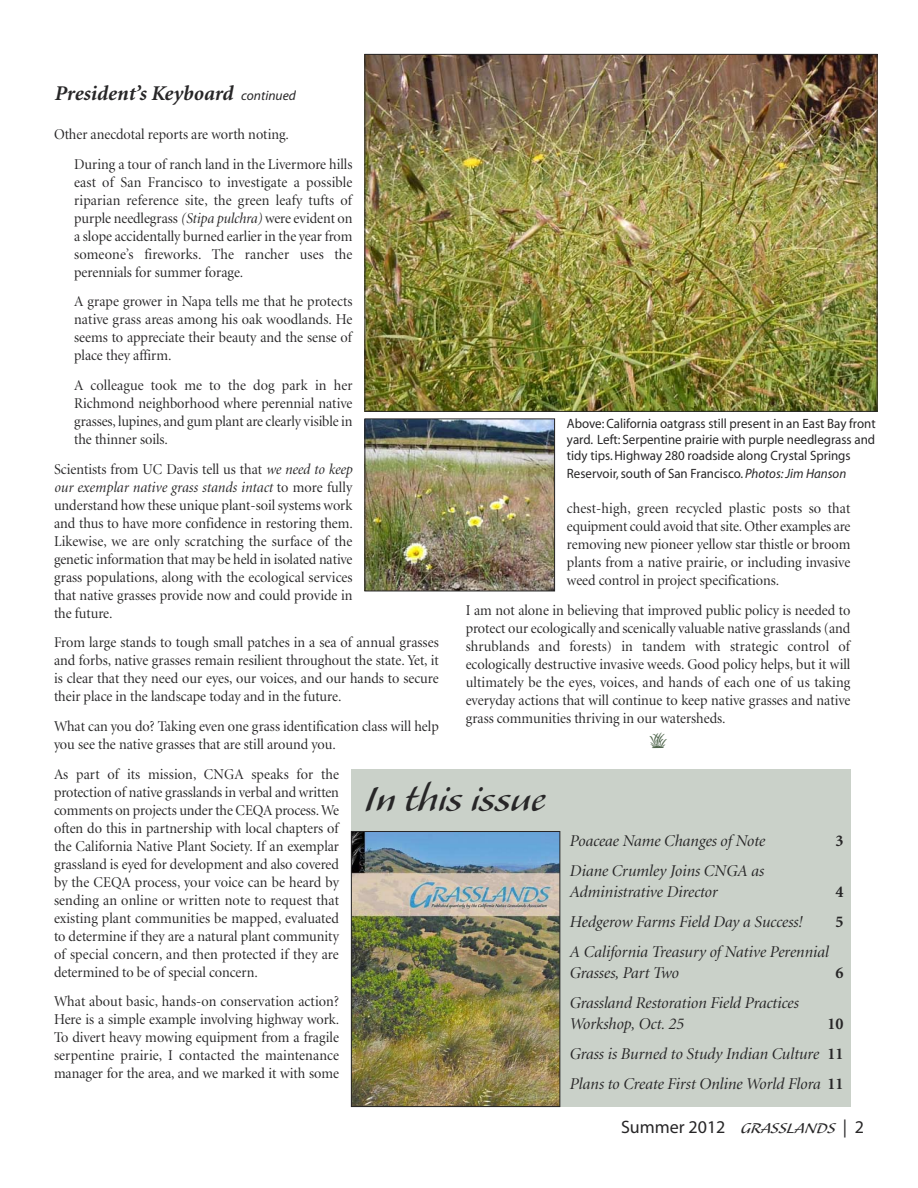
<style>
.page{position:relative;width:918px;height:1188px;background:#fff}
.page>*{position:absolute;margin:0;border:0;box-sizing:border-box;transform-origin:0 0}
.t1{font:45px "Alexa Std";color:#272627}
.t2{font:italic 700 21px "Minion";color:#272627}
.t3{font:21px "Mantra";color:#4e644b}
.t4{font:18px "Myriad";color:#272627}
.t5{font:italic 16.5px/21px "Minion Display";color:#272627}
.t6{font:700 16.5px "Minion";color:#272627}
.t7{font:15px/18px "Minion Display";color:#272627;text-align:justify;scale:.96 1}
.t8{font:13.5px/16.5px "Myriad";color:#272627;scale:.96 1}
.s1{font-family:"Myriad";font-weight:400;font-size:13.5px}
.s2{font-style:italic}
.s3{font-family:"Minion";font-weight:700;font-style:normal}
.s4{font-family:"Alexa Std"}
</style>
<div class="page">
<div style="left:351px;top:770px;width:499px;height:337px;background:#cad1c9"></div>
<img style="left:353px;top:833px;width:205px;height:272px">
<div style="left:351px;top:831px;width:209px;height:276px;border:1px solid #272627"></div>
<img style="left:366px;top:420px;width:187px;height:169px">
<div style="left:364px;top:418px;width:191px;height:173px;border:1px solid #272627"></div>
<img style="left:366px;top:56px;width:510px;height:354px">
<h2 class="t2" style="left:54px;top:85px;width:243px">President’s Keyboard <span class="s1">continued</span></h2>
<p class="t7" style="left:74px;top:121px;width:291px;line-height:29.7px;text-indent:-20px">Other anecdotal reports are worth noting.<br>During a tour of ranch land in the Livermore hills</p>
<p class="t7" style="left:74px;top:174px;width:291px">east of San Francisco to investigate a possible riparian reference site, the green leafy tufts of purple needlegrass <span class="s2">(Stipa pulchra)</span> were evident on a slope accidentally burned earlier in the year from someone’s fireworks. The rancher uses the perennials for summer forage.</p>
<p class="t7" style="left:74px;top:294px;width:291px">A grape grower in Napa tells me that he protects native grass areas among his oak woodlands. He seems to appreciate their beauty and the sense of place they affirm.</p>
<p class="t7" style="left:74px;top:377px;width:291px">A colleague took me to the dog park in her Richmond neighborhood where perennial native grasses, lupines, and gum plant are clearly visible in the thinner soils.</p>
<p class="t7" style="left:54px;top:461px;width:313px">Scientists from UC Davis tell us that <span class="s2">we need to keep our exemplar native grass stands intact</span> to more fully understand how these unique plant-soil systems work and thus to have more confidence in restoring them.<br>Likewise, we are only scratching the surface of the genetic information that may be held in isolated native grass populations, along with the ecological services that native grasses provide now and could provide in the future.</p>
<p class="t7" style="left:54px;top:635px;width:402px">From large stands to tough small patches in a sea of annual grasses and forbs, native grasses remain resilient throughout the state. Yet, it is clear that they need our eyes, our voices, and our hands to secure their place in the landscape today and in the future.</p>
<p class="t7" style="left:54px;top:718px;width:402px">What can you do? Taking even one grass identification class will help you see the native grasses that are still around you.</p>
<p class="t7" style="left:54px;top:766px;width:298px">As part of its mission, CNGA speaks for the protection of native grasslands in verbal and written comments on projects under the CEQA process. We often do this in partnership with local chapters of the California Native Plant Society. If an exemplar grassland is eyed for development and also covered by the CEQA process, your voice can be heard by sending an online or written note to request that existing plant communities be mapped, evaluated to determine if they are a natural plant community of special concern, and then protected if they are determined to be of special concern.</p>
<p class="t7" style="left:54px;top:994px;width:299px">What about basic, hands-on conservation action?<br>Here is a simple example involving highway work.<br>To divert heavy mowing equipment from a fragile serpentine prairie, I contacted the maintenance manager for the area, and we marked it with some</p>
<p class="t8" style="left:567px;top:416px;width:323px">Above: California oatgrass still present in an East Bay front yard. Left: Serpentine prairie with purple needlegrass and tidy tips. Highway 280 roadside along Crystal Springs Reservoir, south of San Francisco. <span class="s2">Photos: Jim Hanson</span></p>
<p class="t7" style="left:567px;top:501px;width:297px">chest-high, green recycled plastic posts so that equipment could avoid that site. Other examples are removing new pioneer yellow star thistle or broom plants from a native prairie, or including invasive weed control in project specifications.</p>
<p class="t7" style="left:466px;top:603px;width:402px">I am not alone in believing that improved public policy is needed to protect our ecologically and scenically valuable native grasslands (and shrublands and forests) in tandem with strategic control of ecologically destructive invasive weeds. Good policy helps, but it will ultimately be the eyes, voices, and hands of each one of us taking everyday actions that will continue to keep native grasses and native grass communities thriving in our watersheds.</p>
<h2 class="t3" style="left:648px;top:729px;width:21px">(</h2>
<h1 class="t1" style="left:364px;top:781px;width:182px">In this issue</h1>
<p class="t5" style="left:569px;top:831px;width:197px">Poaceae Name Changes of Note</p>
<p class="t6" style="left:836px;top:834px;width:10px">3</p>
<p class="t5" style="left:569px;top:861px;width:196px">Diane Crumley Joins CNGA as<br>Administrative Director</p>
<p class="t6" style="left:836px;top:885px;width:10px">4</p>
<p class="t5" style="left:569px;top:912px;width:235px">Hedgerow Farms Field Day a Success!</p>
<p class="t6" style="left:836px;top:915px;width:10px">5</p>
<p class="t5" style="left:569px;top:942px;width:261px">A California Treasury of Native Perennial<br>Grasses, Part Two</p>
<p class="t6" style="left:836px;top:966px;width:10px">6</p>
<p class="t5" style="left:569px;top:993px;width:231px">Grassland Restoration Field Practices<br>Workshop, Oct. 25</p>
<p class="t6" style="left:828px;top:1017px;width:18px">10</p>
<p class="t5" style="left:569px;top:1040px;width:276px;line-height:30px">Grass is Burned to Study Indian Culture <span class="s3">11<br></span>Plans to Create First Online World Flora <span class="s3">11</span></p>
<p class="t4" style="left:621px;top:1121px;width:244px">Summer 2012 <span class="s4">GRASSLANDS</span> | 2</p>
</div>
